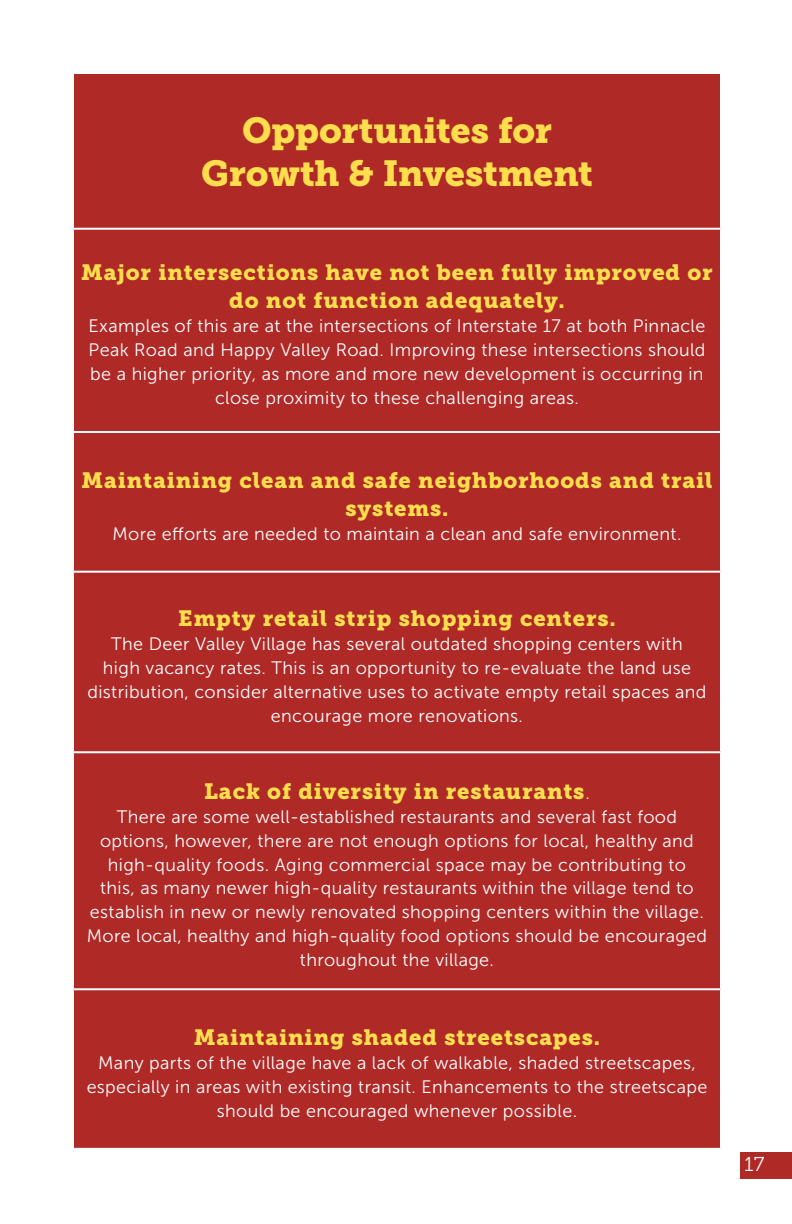
<style>
.page{position:relative;width:792px;height:1224px;background:#fff}
.page>*{position:absolute;margin:0;border:0;box-sizing:border-box;transform-origin:0 0}
.t1{font:36px/43.2px "Museo Slab 900";letter-spacing:-.005em;color:#ffde4e;text-align:center}
.t2{font:22px/28px "Museo Slab 900";letter-spacing:.04em;color:#ffde4e;text-align:center}
.t3{font:20px "Museo Slab 300";color:#fff}
.t4{font:18px/24px "Museo Sans 300";letter-spacing:.02em;color:#fff;text-align:center}
.s1{font-family:"Museo Sans 300";font-size:18px;color:#fff}
</style>
<div class="page">
<div style="left:74px;top:74px;width:646px;height:1074px;background:#af2927"></div>
<hr style="left:72px;top:228px;width:650px;height:2px;background:#fff">
<hr style="left:72px;top:431px;width:650px;height:2px;background:#fff">
<hr style="left:72px;top:571px;width:650px;height:2px;background:#fff">
<hr style="left:72px;top:751px;width:650px;height:2px;background:#fff">
<hr style="left:72px;top:988px;width:650px;height:2px;background:#fff">
<div style="left:740px;top:1152px;width:52px;height:27px;background:#af2927"></div>
<h1 class="t1" style="left:201px;top:109px;width:393px">Opportunites for<br>Growth &amp; Investment</h1>
<p class="t2" style="left:81px;top:259px;width:633px">Major intersections have not been fully improved or do not function adequately.</p>
<p class="t4" style="left:89px;top:314px;width:618px">Examples of this are at the intersections of Interstate 17 at both Pinnacle Peak Road and Happy Valley Road. Improving these intersections should be a higher priority, as more and more new development is occurring in close proximity to these challenging areas.</p>
<p class="t2" style="left:82px;top:466px;width:632px">Maintaining clean and safe neighborhoods and trail systems.</p>
<p class="t4" style="left:113px;top:522px;width:570px">More efforts are needed to maintain a clean and safe environment.</p>
<p class="t2" style="left:178px;top:604px;width:439px">Empty retail strip shopping centers.</p>
<p class="t4" style="left:87px;top:632px;width:621px">The Deer Valley Village has several outdated shopping centers with<br>high vacancy rates. This is an opportunity to re-evaluate the land use distribution, consider alternative uses to activate empty retail spaces and encourage more renovations.</p>
<p class="t2" style="left:204px;top:777px;width:387px">Lack of diversity in restaurants<span class="s1">.</span></p>
<p class="t4" style="left:87px;top:804px;width:622px">There are some well-established restaurants and several fast food options, however, there are not enough options for local, healthy and high-quality foods. Aging commercial space may be contributing to<br>this, as many newer high-quality restaurants within the village tend to establish in new or newly renovated shopping centers within the village.<br>More local, healthy and high-quality food options should be encouraged throughout the village.</p>
<p class="t2" style="left:194px;top:1023px;width:408px">Maintaining shaded streetscapes.</p>
<p class="t4" style="left:87px;top:1051px;width:622px">Many parts of the village have a lack of walkable, shaded streetscapes, especially in areas with existing transit. Enhancements to the streetscape should be encouraged whenever possible.</p>
<p class="t3" style="left:744px;top:1153px;width:22px">17</p>
</div>
